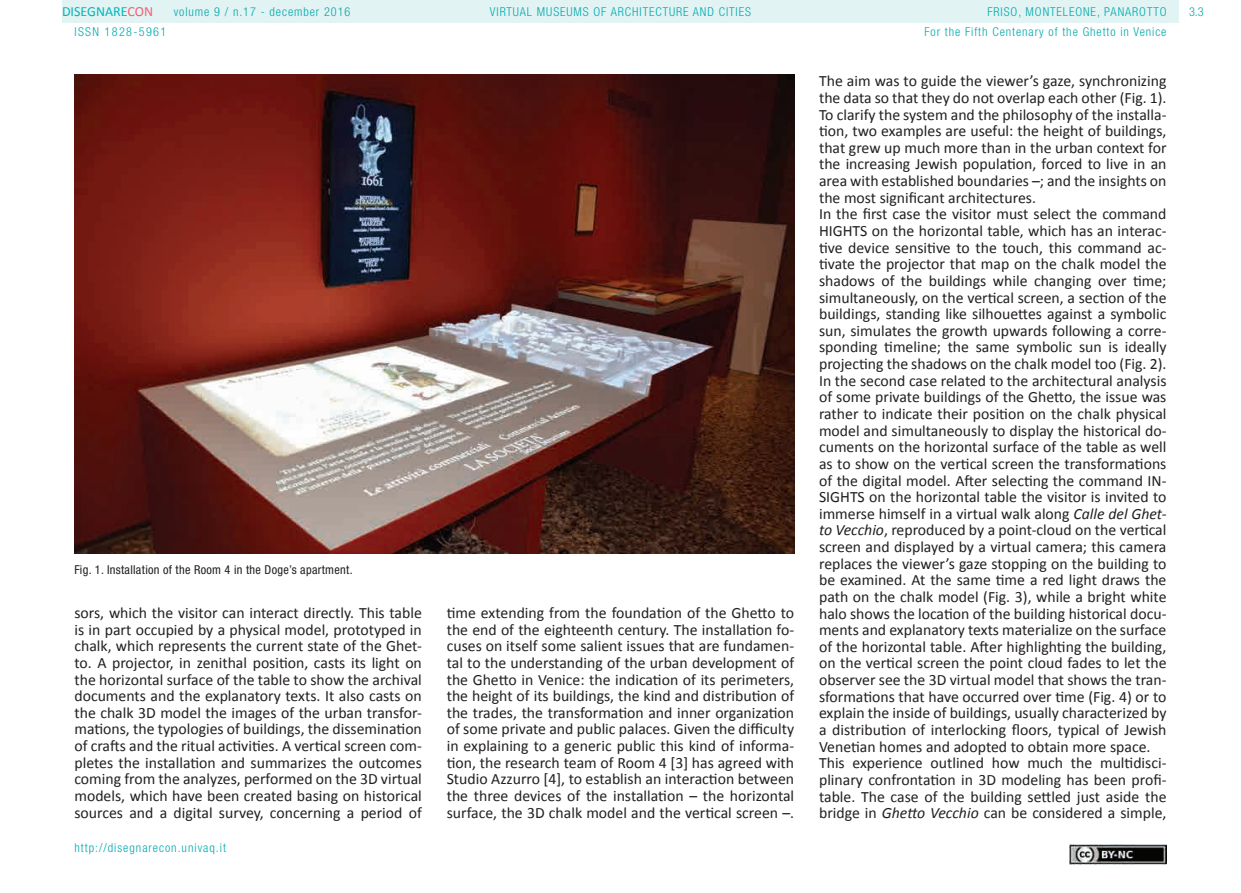
<style>
.page{position:relative;width:1241px;height:893px;background:#fff}
.page>*{position:absolute;margin:0;border:0;box-sizing:border-box;transform-origin:0 0}
.t1{font:15.75px/16.6px "Calibri";color:#231f20;text-align:justify}
.t2{font:14px "Calibri";color:#03b6b9}
.t3{font:300 condensed 12.25px/19.4px "Helvetica Neue LT Std";letter-spacing:.075em;color:#00aaad}
.t4{font:condensed 12.25px "Helvetica Neue LT Std";letter-spacing:.025em;color:#231f20}
.t5{font:300 condensed 12.25px "Helvetica Neue LT Std";letter-spacing:.11em;color:#00aaad}
.s1{color:#f06175}
.s2{font-style:italic}
</style>
<div class="page">
<div style="left:62px;top:0;width:1116px;height:23px;background:#e2f3f4"></div>
<img style="left:1069px;top:845px;width:97px;height:19px">
<img style="left:74px;top:74px;width:720px;height:480px">
<p class="t2" style="left:62px;top:3px;width:93px">DISEGNARE<span class="s1">CON</span></p>
<p class="t3" style="left:987px;top:2px;width:7px">FRISO</p>
<p class="t3" style="left:1018px;top:2px;width:16px">, MONTELEONE</p>
<p class="t3" style="left:174px;top:2px;width:178px">volume 9 / n.17 - december 2016</p>
<p class="t3" style="left:490px;top:2px;width:262px">virtual museums of architecture and cities</p>
<p class="t3" style="left:1188px;top:2px;width:16px">3.3</p>
<p class="t3" style="left:924px;top:2px;width:243px;text-indent:172px">, PANAROTTO<br>For the Fifth Centenary of the Ghetto in Venice</p>
<p class="t3" style="left:74px;top:21px;width:7px">ISSN</p>
<p class="t5" style="left:105px;top:24px;width:63px">1828-5961</p>
<p class="t4" style="left:74px;top:563px;width:279px">Fig. 1. Installation of the Room 4 in the Doge’s apartment.</p>
<p class="t1" style="left:74px;top:605px;width:349px">sors, which the visitor can interact directly. This table is in part occupied by a physical model, prototyped in chalk, which represents the current state of the Ghet&shy;to. A projector, in zenithal position, casts its light on the horizontal surface of the table to show the archival documents and the explanatory texts. It also casts on the chalk 3D model the images of the urban transfor&shy;mations, the typologies of buildings, the dissemination of crafts and the ritual activities. A vertical screen com&shy;pletes the installation and summarizes the outcomes coming from the analyzes, performed on the 3D virtual models, which have been created basing on historical sources and a digital survey, concerning a period of</p>
<p class="t3" style="left:74px;top:838px;width:153px">http://disegnarecon.univaq.it</p>
<p class="t1" style="left:446px;top:605px;width:349px">time extending from the foundation of the Ghetto to the end of the eighteenth century. The installation fo&shy;cuses on itself some salient issues that are fundamen&shy;tal to the understanding of the urban development of the Ghetto in Venice: the indication of its perimeters, the height of its buildings, the kind and distribution of the trades, the transformation and inner organization of some private and public palaces. Given the difficulty in explaining to a generic public this kind of informa&shy;tion, the research team of Room 4 [3] has agreed with Studio Azzurro [4], to establish an interaction between the three devices of the installation – the horizontal surface, the 3D chalk model and the vertical screen –.</p>
<p class="t1" style="left:819px;top:73px;width:349px;text-align:left">The aim was to guide the viewer’s gaze, synchronizing the data so that they do not overlap each other (Fig. 1).<br>To clarify the system and the philosophy of the installa&shy;tion, two examples are useful: the height of buildings, that grew up much more than in the urban context for the increasing Jewish population, forced to live in an area with established boundaries –; and the insights on the most significant architectures.<br>In the first case the visitor must select the command HIGHTS on the horizontal table, which has an interac&shy;tive device sensitive to the touch, this command ac&shy;tivate the projector that map on the chalk model the shadows of the buildings while changing over time; simultaneously, on the vertical screen, a section of the buildings, standing like silhouettes against a symbolic sun, simulates the growth upwards following a corre&shy;sponding timeline; the same symbolic sun is ideally projecting the shadows on the chalk model too (Fig. 2).<br>In the second case related to the architectural analysis of some private buildings of the Ghetto, the issue was rather to indicate their position on the chalk physical model and simultaneously to display the historical do&shy;cuments on the horizontal surface of the table as well as to show on the vertical screen the transformations of the digital model. After selecting the command IN-SIGHTS on the horizontal table the visitor is invited to immerse himself in a virtual walk along <span class="s2">Calle del Ghet&shy;to Vecchio</span>, reproduced by a point-cloud on the vertical screen and displayed by a virtual camera; this camera replaces the viewer’s gaze stopping on the building to be examined. At the same time a red light draws the path on the chalk model (Fig. 3), while a bright white halo shows the location of the building historical docu&shy;ments and explanatory texts materialize on the surface of the horizontal table. After highlighting the building, on the vertical screen the point cloud fades to let the observer see the 3D virtual model that shows the tran&shy;sformations that have occurred over time (Fig. 4) or to explain the inside of buildings, usually characterized by a distribution of interlocking floors, typical of Jewish Venetian homes and adopted to obtain more space.<br>This experience outlined how much the multidisci&shy;plinary confrontation in 3D modeling has been profi&shy;table. The case of the building settled just aside the bridge in <span class="s2">Ghetto Vecchio</span> can be considered a simple,</p>
</div>
